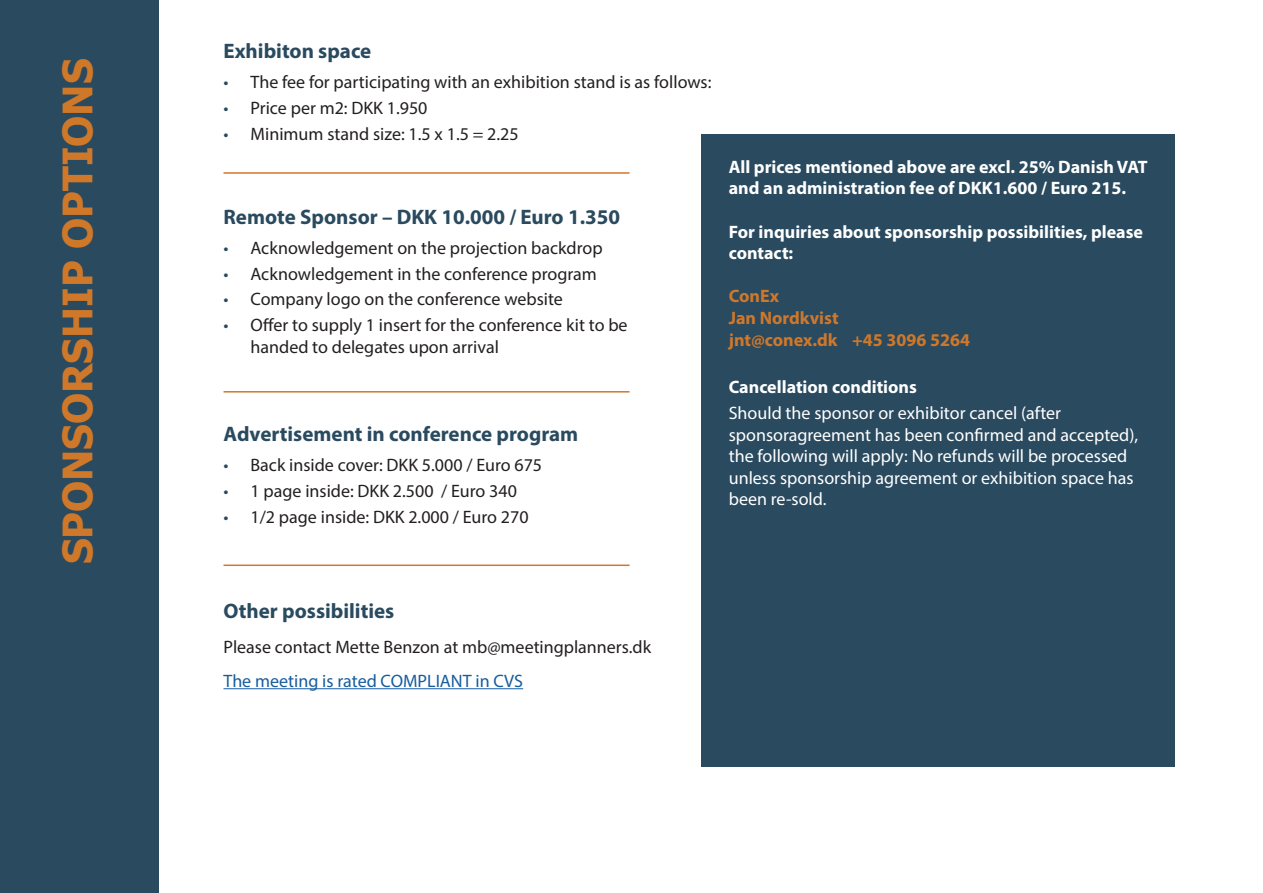
<style>
.page{position:relative;width:1263px;height:893px;background:#fff}
.page>*{position:absolute;margin:0;border:0;box-sizing:border-box;transform-origin:0 0}
.t1{font:700 40.5px "Tahoma";color:#cf782a}
.t2{font:700 21px "Myriad Pro";color:#2a4a5f}
.t3{font:18px/21.6px "Myriad Pro";color:#231f20}
.t4{font:18px/21.6px "Myriad Pro";color:#fff}
.t5{font:700 18px/21.6px "Myriad Pro";color:#fff}
.t6{font:700 18px "Myriad Pro";color:#cf782a}
.t7{font:18px "Myriad Pro";color:#175d9e}
.s1{color:#2a4a5f}
</style>
<div class="page">
<hr style="left:223px;top:172px;width:406px;height:2px;background:#cf782a">
<hr style="left:223px;top:688px;width:300px;height:1px;background:#175d9e">
<div style="left:0;top:0;width:158px;height:893px;background:#2a4a5f"></div>
<hr style="left:223px;top:391px;width:406px;height:2px;background:#cf782a">
<hr style="left:223px;top:564px;width:406px;height:2px;background:#cf782a">
<div style="left:702px;top:134px;width:473px;height:632px;background:#2a4a5f"></div>
<p class="t1" style="left:49px;top:564px;width:507px;rotate:-90deg">SPONSORSHIP OPTIONS</p>
<p class="t2" style="left:223px;top:38px;width:149px">Exhibiton space</p>
<p class="t3" style="left:223px;top:71px;width:489px"><span class="s1">•</span> The fee for participating with an exhibition stand is as follows:</p>
<p class="t3" style="left:223px;top:97px;width:205px"><span class="s1">•</span> Price per m2: DKK 1.950</p>
<p class="t3" style="left:223px;top:123px;width:297px"><span class="s1">•</span> Minimum stand size: 1.5 x 1.5 = 2.25</p>
<p class="t2" style="left:223px;top:203px;width:398px">Remote Sponsor – DKK 10.000 / Euro 1.350</p>
<p class="t3" style="left:223px;top:237px;width:381px"><span class="s1">•</span> Acknowledgement on the projection backdrop</p>
<p class="t3" style="left:223px;top:262px;width:375px"><span class="s1">•</span> Acknowledgement in the conference program</p>
<p class="t3" style="left:223px;top:288px;width:341px"><span class="s1">•</span> Company logo on the conference website</p>
<p class="t3" style="left:250px;top:314px;width:379px;text-indent:-27px"><span class="s1">•</span> Offer to supply 1 insert for the conference kit to be handed to delegates upon arrival</p>
<p class="t2" style="left:223px;top:420px;width:356px">Advertisement in conference program</p>
<p class="t3" style="left:223px;top:454px;width:320px"><span class="s1">•</span> Back inside cover: DKK 5.000 / Euro 675</p>
<p class="t3" style="left:223px;top:480px;width:295px"><span class="s1">•</span> 1 page inside: DKK 2.500 / Euro 340</p>
<p class="t3" style="left:223px;top:506px;width:307px"><span class="s1">•</span> 1/2 page inside: DKK 2.000 / Euro 270</p>
<p class="t5" style="left:729px;top:155px;width:420px">All prices mentioned above are excl. 25% Danish VAT and an administration fee of DKK1.600 / Euro 215.</p>
<p class="t5" style="left:729px;top:220px;width:416px">For inquiries about sponsorship possibilities, please contact:</p>
<p class="t6" style="left:729px;top:285px;width:52px">ConEx</p>
<p class="t6" style="left:729px;top:306px;width:111px">Jan Nordkvist</p>
<p class="t6" style="left:729px;top:328px;width:243px">jnt@conex.dk +45 3096 5264</p>
<p class="t5" style="left:729px;top:376px;width:190px">Cancellation conditions</p>
<p class="t4" style="left:729px;top:402px;width:411px">Should the sponsor or exhibitor cancel (after sponsoragreement has been confirmed and accepted), the following will apply: No refunds will be processed unless sponsorship agreement or exhibition space has been re-sold.</p>
<p class="t2" style="left:223px;top:597px;width:172px">Other possibilities</p>
<p class="t3" style="left:223px;top:635px;width:429px">Please contact Mette Benzon at mb@meetingplanners.dk</p>
<p class="t7" style="left:223px;top:670px;width:301px">The meeting is rated COMPLIANT in CVS</p>
</div>
